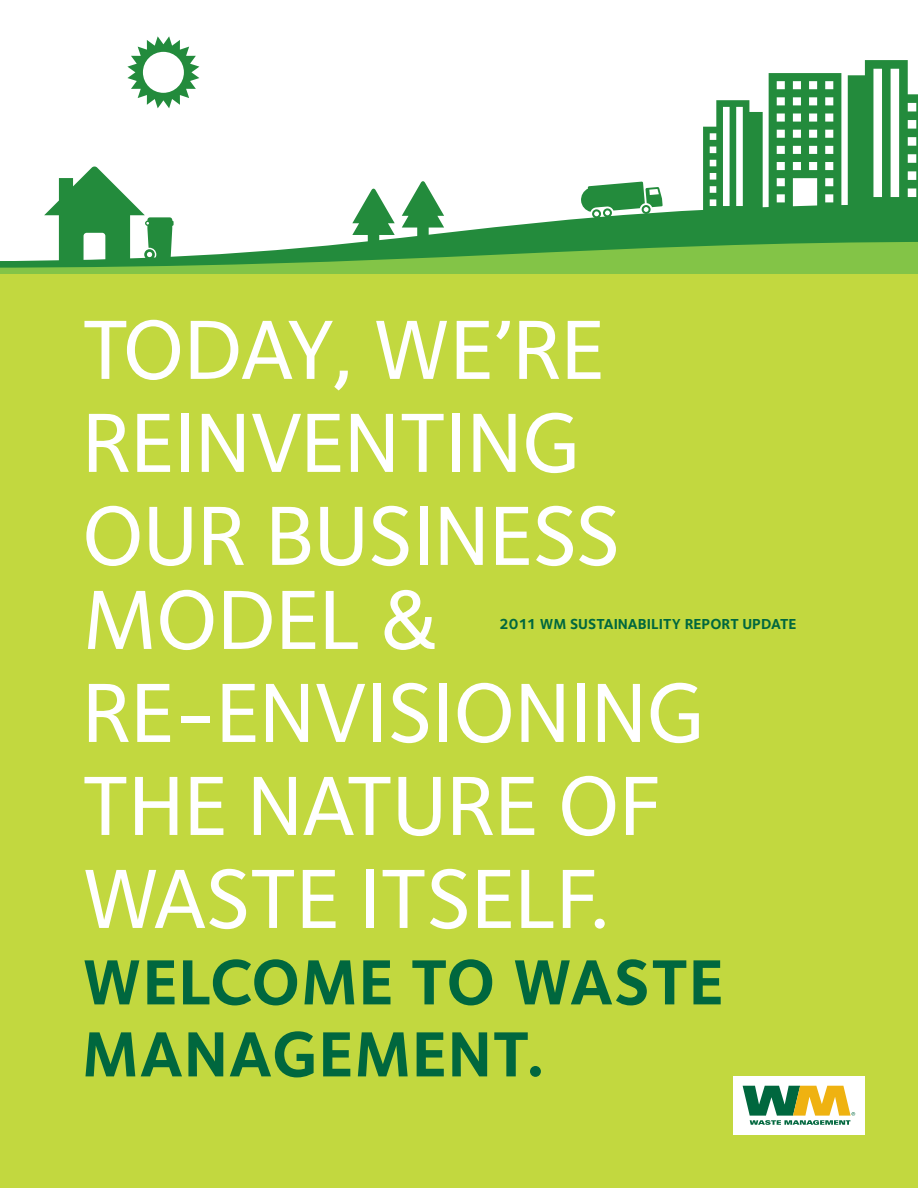
<style>
.page{position:relative;width:918px;height:1188px;background:#fff}
.page>*{position:absolute;margin:0;border:0;box-sizing:border-box;transform-origin:0 0}
.t1{font:500 87px/93px "Foundry Sterling";letter-spacing:-.01em;color:#fff}
.t2{font:700 66px/72px "Foundry Sterling";letter-spacing:.01em;color:#00673e}
.t3{font:700 15px "Foundry Sterling";color:#00673e}
</style>
<div class="page">
<svg style="left:395px;top:204px;width:523px;height:38px;fill:#238b3c"></svg>
<svg style="left:0;top:242px;width:918px;height:32px;fill:#83c447"></svg>
<div style="left:0;top:274px;width:918px;height:914px;background:#c2d83f"></div>
<div style="left:733px;top:1076px;width:131px;height:58px;background:#fff"></div>
<svg style="left:743px;top:1086px;width:112px;height:39px"></svg>
<svg style="left:352px;top:188px;width:43px;height:58px"></svg>
<svg style="left:402px;top:181px;width:42px;height:57px"></svg>
<svg style="left:127px;top:36px;width:72px;height:72px"></svg>
<svg style="left:769px;top:73px;width:72px;height:138px"></svg>
<svg style="left:703px;top:100px;width:60px;height:113px"></svg>
<svg style="left:848px;top:60px;width:70px;height:146px"></svg>
<svg style="left:44px;top:166px;width:130px;height:96px"></svg>
<svg style="left:581px;top:182px;width:82px;height:37px"></svg>
<p class="t1" style="left:82px;top:305px;width:541px">TODAY, WE’RE<br>REINVENTING<br>OUR BUSINESS</p>
<p class="t1" style="left:82px;top:575px;width:624px">MODEL &amp;<br>RE-ENVISIONING<br>THE NATURE OF<br>WASTE ITSELF.</p>
<p class="t2" style="left:82px;top:949px;width:643px">WELCOME TO WASTE<br>MANAGEMENT.</p>
<p class="t3" style="left:499px;top:615px;width:299px">2011 WM SUSTAINABILITY REPORT UPDATE</p>
</div>
